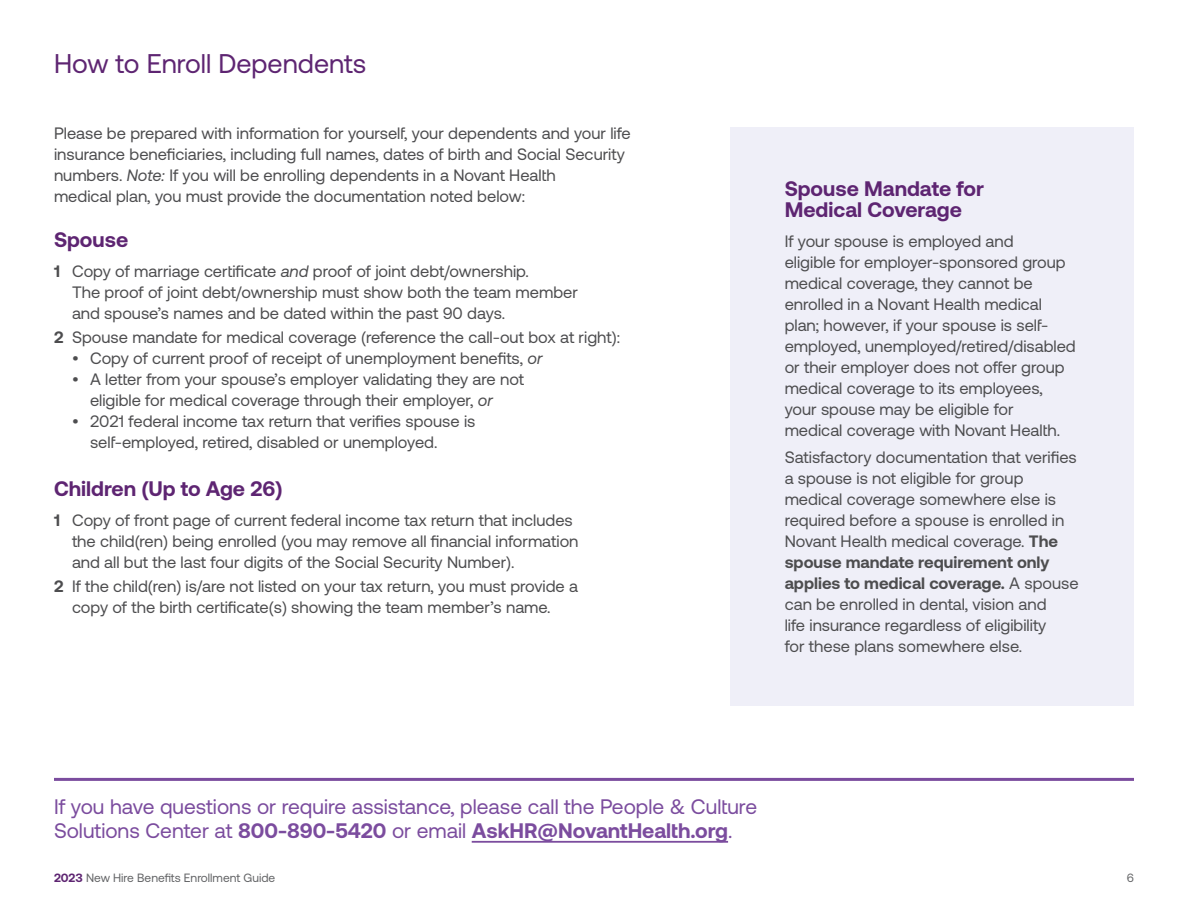
<style>
.page{position:relative;width:1188px;height:918px;background:#fff}
.page>*{position:absolute;margin:0;border:0;box-sizing:border-box;transform-origin:0 0}
.t1{font:27px "Aeonik";color:#5e2572}
.t2{font:21px/24px "Aeonik";color:#7b4c9e}
.t3{font:700 21px/21px "Aeonik";color:#5e2572}
.t4{font:16.5px/21px "Aeonik";color:#4d4d4f}
.t5{font:12px "Aeonik";color:#636466}
.s1{font-style:italic}
.s2{font-weight:700}
.s3{font-weight:700;color:#5e2572}
</style>
<div class="page">
<div style="left:731px;top:127px;width:403px;height:579px;background:#efeff8"></div>
<hr style="left:472px;top:841px;width:256px;height:2px;background:#7b4c9e">
<hr style="left:54px;top:778px;width:1080px;height:3px;background:#7b4c9e">
<h1 class="t1" style="left:54px;top:49px;width:314px">How to Enroll Dependents</h1>
<p class="t4" style="left:54px;top:122px;width:578px">Please be prepared with information for yourself, your dependents and your life insurance beneficiaries, including full names, dates of birth and Social Security numbers. <span class="s1">Note:</span> If you will be enrolling dependents in a Novant Health<br>medical plan, you must provide the documentation noted below:</p>
<p class="t3" style="left:54px;top:228px;width:76px">Spouse</p>
<p class="t4" style="left:72px;top:260px;width:508px;text-indent:-18px"><span class="s2">1</span> Copy of marriage certificate <span class="s1">and</span> proof of joint debt/ownership.<br>The proof of joint debt/ownership must show both the team member and spouse’s names and be dated within the past 90 days.</p>
<p class="t4" style="left:54px;top:326px;width:568px"><span class="s2">2</span> Spouse mandate for medical coverage (reference the call-out box at right):</p>
<p class="t4" style="left:72px;top:347px;width:472px">• Copy of current proof of receipt of unemployment benefits, <span class="s1">or</span></p>
<p class="t4" style="left:90px;top:368px;width:435px;text-indent:-18px">• A letter from your spouse’s employer validating they are not eligible for medical coverage through their employer, <span class="s1">or</span></p>
<p class="t4" style="left:90px;top:410px;width:387px;text-indent:-18px">• 2021 federal income tax return that verifies spouse is self-employed, retired, disabled or unemployed.</p>
<p class="t3" style="left:54px;top:477px;width:230px">Children (Up to Age 26)</p>
<p class="t4" style="left:72px;top:509px;width:508px;text-indent:-18px"><span class="s2">1</span> Copy of front page of current federal income tax return that includes the child(ren) being enrolled (you may remove all financial information and all but the last four digits of the Social Security Number).</p>
<p class="t4" style="left:54px;top:575px;width:526px;text-align:center"><span class="s2">2</span> If the child(ren) is/are not listed on your tax return, you must provide a copy of the birth certificate(s) showing the team member’s name.</p>
<p class="t3" style="left:785px;top:178px;width:201px">Spouse Mandate for<br>Medical Coverage</p>
<p class="t4" style="left:785px;top:230px;width:293px">If your spouse is employed and<br>eligible for employer-sponsored group medical coverage, they cannot be enrolled in a Novant Health medical plan; however, if your spouse is self&shy;employed, unemployed/retired/disabled or their employer does not offer group medical coverage to its employees, your spouse may be eligible for<br>medical coverage with Novant Health.</p>
<p class="t4" style="left:785px;top:447px;width:295px">Satisfactory documentation that verifies a spouse is not eligible for group medical coverage somewhere else is required before a spouse is enrolled in Novant Health medical coverage. <span class="s2">The spouse mandate requirement only applies to medical coverage.</span> A spouse can be enrolled in dental, vision and<br>life insurance regardless of eligibility<br>for these plans somewhere else.</p>
<p class="t2" style="left:54px;top:794px;width:705px">If you have questions or require assistance, please call the People &amp; Culture<br>Solutions Center at <span class="s2">800‑890‑5420</span> or email <span class="s2">AskHR@NovantHealth.org</span>.</p>
<p class="t5" style="left:54px;top:871px;width:223px"><span class="s3">2023</span> New Hire Benefits Enrollment Guide</p>
<p class="t5" style="left:1127px;top:871px;width:9px">6</p>
</div>
